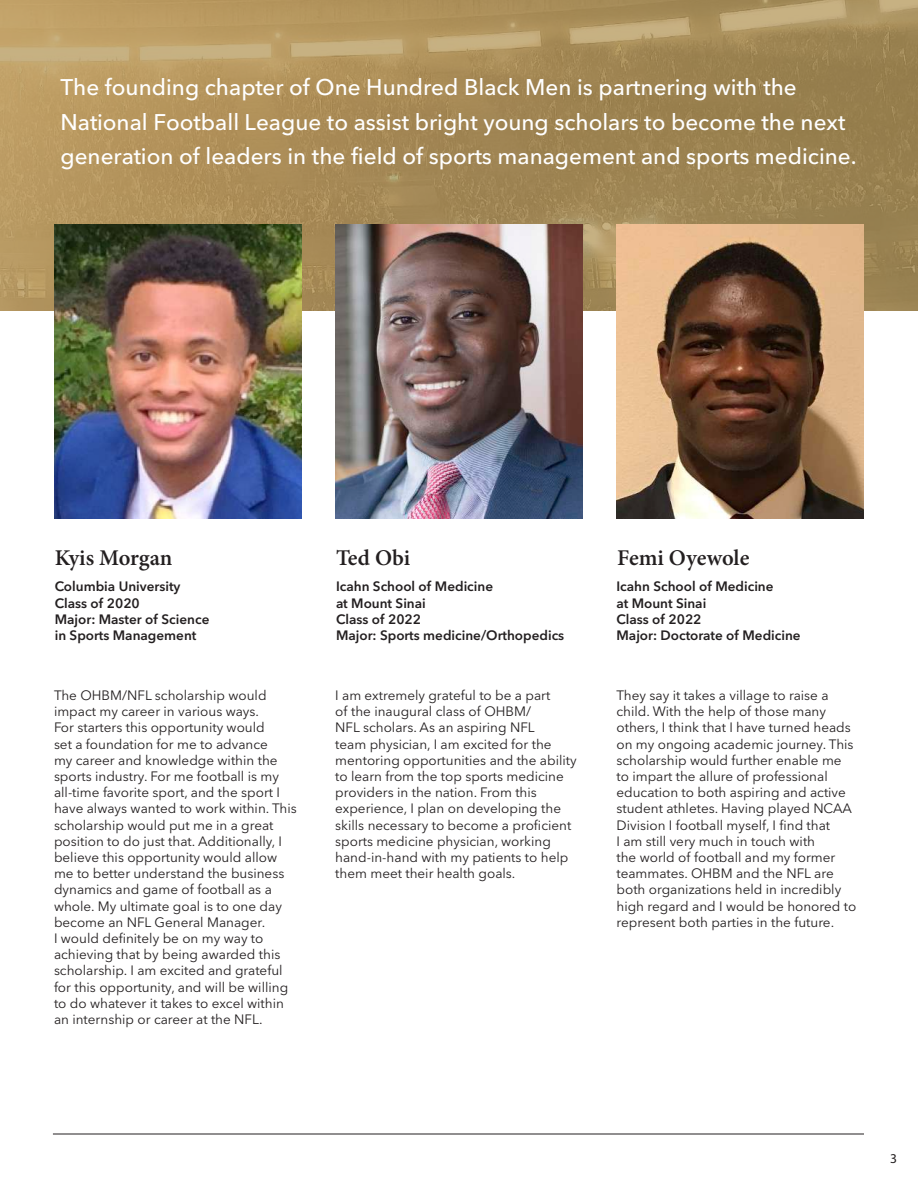
<style>
.page{position:relative;width:918px;height:1188px;background:#fff}
.page>*{position:absolute;margin:0;border:0;box-sizing:border-box;transform-origin:0 0}
.t1{font:500 22.5px/34.5px "Avenir Next LT Pro";color:#fff}
.t2{font:600 22.5px "Minion Pro";letter-spacing:-.005em;color:#231f20}
.t3{font:13.5px/16.2px "Avenir Next LT Pro";color:#231f20}
.t4{font:600 13.5px/16.2px "Avenir Next LT Pro";color:#231f20}
.t5{font:13.5px "Myriad Pro";color:#231f20}
</style>
<div class="page">
<hr style="left:53px;top:1134px;width:811px;height:1px;background:#231f20">
<img style="left:0;top:0;width:918px;height:310px">
<img style="left:54px;top:225px;width:248px;height:293px">
<img style="left:335px;top:225px;width:248px;height:293px">
<img style="left:616px;top:225px;width:248px;height:293px">
<h1 class="t1" style="left:60px;top:69px;width:798px">The founding chapter of One Hundred Black Men is partnering with the<br>National Football League to assist bright young scholars to become the next generation of leaders in the field of sports management and sports medicine.</h1>
<h1 class="t2" style="left:55px;top:542px;width:119px">Kyis Morgan</h1>
<h1 class="t2" style="left:336px;top:542px;width:76px">Ted Obi</h1>
<h1 class="t2" style="left:617px;top:542px;width:134px">Femi Oyewole</h1>
<p class="t4" style="left:55px;top:578px;width:156px">Columbia University<br>Class of 2020<br>Major: Master of Science in Sports Management</p>
<p class="t4" style="left:336px;top:578px;width:230px">Icahn School of Medicine<br>at Mount Sinai<br>Class of 2022<br>Major: Sports medicine/Orthopedics</p>
<p class="t4" style="left:616px;top:578px;width:186px">Icahn School of Medicine<br>at Mount Sinai<br>Class of 2022<br>Major: Doctorate of Medicine</p>
<p class="t3" style="left:54px;top:687px;width:244px">The OHBM/NFL scholarship would impact my career in various ways.<br>For starters this opportunity would<br>set a foundation for me to advance<br>my career and knowledge within the sports industry. For me football is my all-time favorite sport, and the sport I have always wanted to work within. This scholarship would put me in a great position to do just that. Additionally, I believe this opportunity would allow me to better understand the business dynamics and game of football as a whole. My ultimate goal is to one day become an NFL General Manager.<br>I would definitely be on my way to achieving that by being awarded this scholarship. I am excited and grateful for this opportunity, and will be willing to do whatever it takes to excel within an internship or career at the NFL.</p>
<p class="t3" style="left:335px;top:687px;width:243px">I am extremely grateful to be a part<br>of the inaugural class of OHBM/<br>NFL scholars. As an aspiring NFL<br>team physician, I am excited for the mentoring opportunities and the ability to learn from the top sports medicine providers in the nation. From this experience, I plan on developing the skills necessary to become a proficient sports medicine physician, working hand-in-hand with my patients to help them meet their health goals.</p>
<p class="t3" style="left:616px;top:687px;width:241px">They say it takes a village to raise a child. With the help of those many others, I think that I have turned heads on my ongoing academic journey. This scholarship would further enable me to impart the allure of professional education to both aspiring and active student athletes. Having played NCAA Division I football myself, I find that<br>I am still very much in touch with<br>the world of football and my former teammates. OHBM and the NFL are both organizations held in incredibly high regard and I would be honored to represent both parties in the future.</p>
<p class="t5" style="left:890px;top:1150px;width:8px">3</p>
</div>
